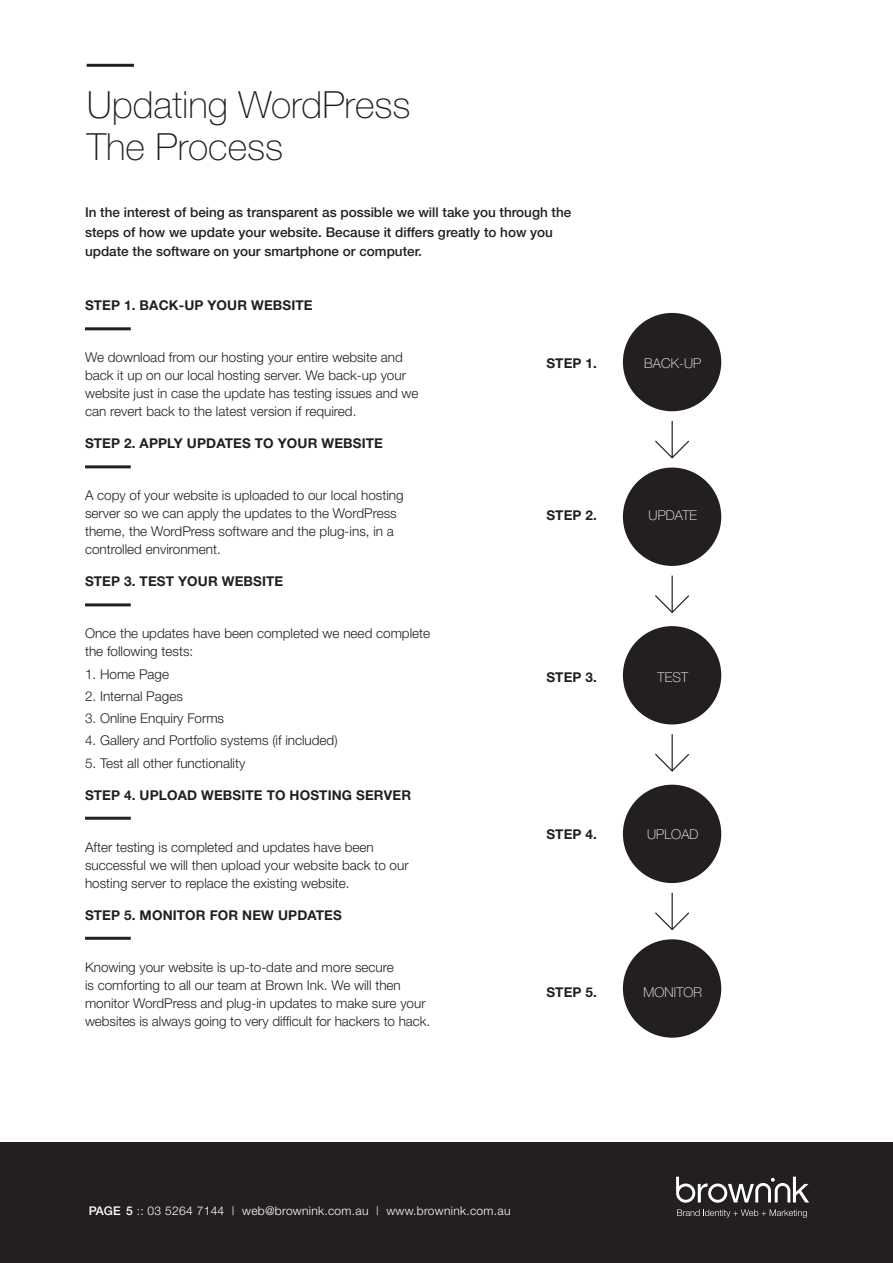
<style>
.page{position:relative;width:893px;height:1263px;background:#fff}
.page>*{position:absolute;margin:0;border:0;box-sizing:border-box;transform-origin:0 0}
.t1{font:100 37.5px/42px "Helvetica Neue";color:#231f20}
.t2{font:300 13.5px/18px "Helvetica Neue";color:#231f20}
.t3{font:500 13.5px/19.5px "Helvetica Neue";color:#231f20}
.t4{font:700 13.5px "Helvetica Neue";letter-spacing:.01em;color:#231f20}
.t5{font:100 13.5px "Helvetica Neue";letter-spacing:.01em;color:#fff}
.t6{font:300 12px "Helvetica Neue";letter-spacing:.025em;color:#fff}
.s1{font-weight:500}
</style>
<div class="page">
<div style="left:0;top:1142px;width:893px;height:121px;background:#231f20"></div>
<svg style="left:676px;top:1177px;width:133px;height:26px"></svg>
<svg style="left:677px;top:1209px;width:130px;height:9px"></svg>
<hr style="left:87px;top:64px;width:47px;height:3px;background:#231f20">
<hr style="left:85px;top:327px;width:46px;height:3px;background:#231f20">
<hr style="left:85px;top:465px;width:46px;height:3px;background:#231f20">
<hr style="left:85px;top:603px;width:46px;height:3px;background:#231f20">
<hr style="left:85px;top:817px;width:46px;height:3px;background:#231f20">
<hr style="left:85px;top:937px;width:46px;height:3px;background:#231f20">
<div style="left:623px;top:313px;width:98px;height:98px;background:#231f20;border-radius:50%"></div>
<hr style="left:672px;top:421px;width:1px;height:37px;background:#231f20">
<svg style="left:655px;top:439px;width:34px;height:20px"></svg>
<div style="left:623px;top:468px;width:98px;height:98px;background:#231f20;border-radius:50%"></div>
<hr style="left:672px;top:576px;width:1px;height:36px;background:#231f20">
<svg style="left:655px;top:594px;width:34px;height:19px"></svg>
<div style="left:623px;top:626px;width:98px;height:98px;background:#231f20;border-radius:50%"></div>
<hr style="left:672px;top:734px;width:1px;height:37px;background:#231f20">
<svg style="left:655px;top:752px;width:34px;height:20px"></svg>
<div style="left:623px;top:785px;width:98px;height:98px;background:#231f20;border-radius:50%"></div>
<hr style="left:672px;top:893px;width:1px;height:37px;background:#231f20">
<svg style="left:655px;top:911px;width:34px;height:20px"></svg>
<div style="left:623px;top:939px;width:98px;height:99px;background:#231f20;border-radius:50%"></div>
<h1 class="t1" style="left:87px;top:83px;width:325px">Updating WordPress<br>The Process</h1>
<p class="t3" style="left:85px;top:203px;width:488px">In the interest of being as transparent as possible we will take you through the steps of how we update your website. Because it differs greatly to how you update the software on your smartphone or computer.</p>
<p class="t4" style="left:85px;top:297px;width:229px">STEP 1. BACK-UP YOUR WEBSITE</p>
<p class="t2" style="left:85px;top:348px;width:335px">We download from our hosting your entire website and back it up on our local hosting server. We back-up your website just in case the update has testing issues and we can revert back to the latest version if required.</p>
<p class="t4" style="left:85px;top:435px;width:299px">STEP 2. APPLY UPDATES TO YOUR WEBSITE</p>
<p class="t2" style="left:85px;top:486px;width:320px">A copy of your website is uploaded to our local hosting server so we can apply the updates to the WordPress theme, the WordPress software and the plug-ins, in a controlled environment.</p>
<p class="t4" style="left:85px;top:573px;width:200px">STEP 3. TEST YOUR WEBSITE</p>
<p class="t2" style="left:85px;top:624px;width:347px">Once the updates have been completed we need complete the following tests:</p>
<p class="t2" style="left:85px;top:664px;width:86px">1. Home Page</p>
<p class="t2" style="left:85px;top:687px;width:99px">2. Internal Pages</p>
<p class="t2" style="left:85px;top:709px;width:141px">3. Online Enquiry Forms</p>
<p class="t2" style="left:85px;top:731px;width:254px">4. Gallery and Portfolio systems (if included)</p>
<p class="t2" style="left:85px;top:753px;width:162px">5. Test all other functionality</p>
<p class="t4" style="left:85px;top:786px;width:328px">STEP 4. UPLOAD WEBSITE TO HOSTING SERVER</p>
<p class="t2" style="left:85px;top:837px;width:325px">After testing is completed and updates have been successful we will then upload your website back to our hosting server to replace the existing website.</p>
<p class="t4" style="left:85px;top:906px;width:258px">STEP 5. MONITOR FOR NEW UPDATES</p>
<p class="t2" style="left:85px;top:957px;width:347px">Knowing your website is up-to-date and more secure<br>is comforting to all our team at Brown Ink. We will then monitor WordPress and plug-in updates to make sure your websites is always going to very difficult for hackers to hack.</p>
<p class="t4" style="left:546px;top:355px;width:52px">STEP 1.</p>
<p class="t4" style="left:546px;top:507px;width:52px">STEP 2.</p>
<p class="t4" style="left:546px;top:668px;width:52px">STEP 3.</p>
<p class="t4" style="left:546px;top:826px;width:52px">STEP 4.</p>
<p class="t4" style="left:546px;top:984px;width:52px">STEP 5.</p>
<p class="t5" style="left:644px;top:355px;width:58px">BACK-UP</p>
<p class="t5" style="left:648px;top:508px;width:50px">UPDATE</p>
<p class="t5" style="left:657px;top:669px;width:32px">TEST</p>
<p class="t5" style="left:647px;top:827px;width:53px">UPLOAD</p>
<p class="t5" style="left:643px;top:984px;width:60px">MONITOR</p>
<p class="t6" style="left:89px;top:1203px;width:423px"><span class="s1">PAGE 5</span> :: 03 5264 7144 | web@brownink.com.au | www.brownink.com.au</p>
</div>
